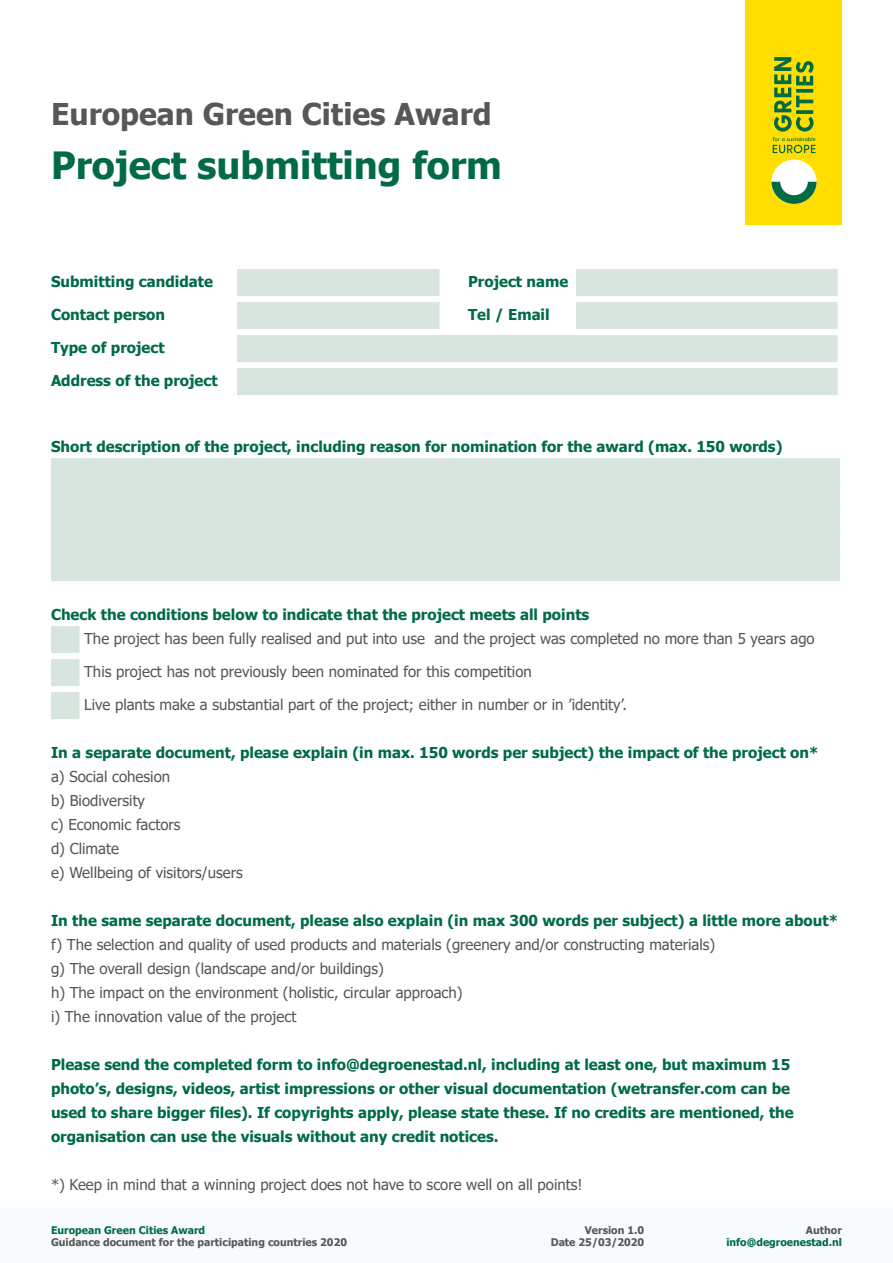
<style>
.page{position:relative;width:893px;height:1263px;background:#fff}
.page>*{position:absolute;margin:0;border:0;box-sizing:border-box;transform-origin:0 0}
.t1{font:700 37.5px "Tahoma";color:#026b45}
.t2{font:700 30px "Tahoma";color:#575756}
.t3{font:700 15px/24px "Tahoma";color:#006b45}
.t4{font:15px/24px "Tahoma";color:#575756}
.t5{font:700 10.5px/12.6px "Tahoma";color:#575756;text-align:right}
.t6{font:700 10.5px "Tahoma";color:#006b45}
</style>
<div class="page">
<div style="left:0;top:1209px;width:893px;height:54px;background:#f7fbfd"></div>
<div style="left:746px;top:0;width:96px;height:225px;background:#ffde00"></div>
<div style="left:771px;top:160px;width:45px;height:44px;background:#fff;border-radius:50%"></div>
<svg style="left:771px;top:182px;width:45px;height:22px"></svg>
<svg style="left:773px;top:57px;width:43px;height:96px"></svg>
<div style="left:237px;top:269px;width:203px;height:27px;background:#d8e5de"></div>
<div style="left:576px;top:269px;width:262px;height:27px;background:#d8e5de"></div>
<div style="left:237px;top:302px;width:203px;height:27px;background:#d8e5de"></div>
<div style="left:576px;top:302px;width:262px;height:27px;background:#d8e5de"></div>
<div style="left:237px;top:335px;width:601px;height:27px;background:#d8e5de"></div>
<div style="left:237px;top:368px;width:601px;height:27px;background:#d8e5de"></div>
<div style="left:51px;top:458px;width:789px;height:27px;background:#d8e5de"></div>
<div style="left:51px;top:482px;width:789px;height:27px;background:#d8e5de"></div>
<div style="left:51px;top:506px;width:789px;height:27px;background:#d8e5de"></div>
<div style="left:51px;top:530px;width:789px;height:27px;background:#d8e5de"></div>
<div style="left:51px;top:554px;width:789px;height:27px;background:#d8e5de"></div>
<div style="left:51px;top:626px;width:29px;height:27px;background:#d8e5de"></div>
<div style="left:51px;top:659px;width:29px;height:27px;background:#d8e5de"></div>
<div style="left:51px;top:692px;width:29px;height:27px;background:#d8e5de"></div>
<h2 class="t2" style="left:51px;top:93px;width:442px">European Green Cities Award</h2>
<h1 class="t1" style="left:51px;top:139px;width:453px">Project submitting form</h1>
<p class="t3" style="left:51px;top:270px;width:163px">Submitting candidate</p>
<p class="t3" style="left:468px;top:270px;width:102px">Project name</p>
<p class="t3" style="left:51px;top:303px;width:116px">Contact person</p>
<p class="t3" style="left:468px;top:303px;width:83px">Tel / Email</p>
<p class="t3" style="left:51px;top:336px;width:115px">Type of project</p>
<p class="t3" style="left:51px;top:369px;width:168px">Address of the project</p>
<p class="t3" style="left:51px;top:435px;width:733px">Short description of the project, including reason for nomination for the award (max. 150 words)</p>
<p class="t3" style="left:51px;top:603px;width:540px">Check the conditions below to indicate that the project meets all points</p>
<p class="t4" style="left:84px;top:627px;width:732px">The project has been fully realised and put into use and the project was completed no more than 5 years ago</p>
<p class="t4" style="left:84px;top:660px;width:449px">This project has not previously been nominated for this competition</p>
<p class="t4" style="left:84px;top:693px;width:544px">Live plants make a substantial part of the project; either in number or in ’identity’.</p>
<p class="t3" style="left:51px;top:741px;width:769px">In a separate document, please explain (in max. 150 words per subject) the impact of the project on*</p>
<p class="t4" style="left:51px;top:765px;width:193px">a) Social cohesion<br>b) Biodiversity<br>c) Economic factors<br>d) Climate<br>e) Wellbeing of visitors/users</p>
<p class="t3" style="left:51px;top:909px;width:789px">In the same separate document, please also explain (in max 300 words per subject) a little more about*</p>
<p class="t4" style="left:51px;top:933px;width:666px">f) The selection and quality of used products and materials (greenery and/or constructing materials) g) The overall design (landscape and/or buildings)<br>h) The impact on the environment (holistic, circular approach)<br>i) The innovation value of the project</p>
<p class="t3" style="left:51px;top:1053px;width:744px">Please send the completed form to info@degroenestad.nl, including at least one, but maximum 15 photo’s, designs, videos, artist impressions or other visual documentation (wetransfer.com can be used to share bigger files). If copyrights apply, please state these. If no credits are mentioned, the organisation can use the visuals without any credit notices.</p>
<p class="t4" style="left:51px;top:1173px;width:533px">*) Keep in mind that a winning project does not have to score well on all points!</p>
<p class="t6" style="left:51px;top:1222px;width:156px">European Green Cities Award</p>
<p class="t5" style="left:51px;top:1236px;width:298px">Guidance document for the participating countries 2020</p>
<p class="t5" style="left:551px;top:1224px;width:95px">Version 1.0<br>Date 25/03/2020</p>
<p class="t5" style="left:806px;top:1224px;width:38px">Author</p>
<p class="t6" style="left:726px;top:1235px;width:117px">info@degroenestad.nl</p>
</div>
